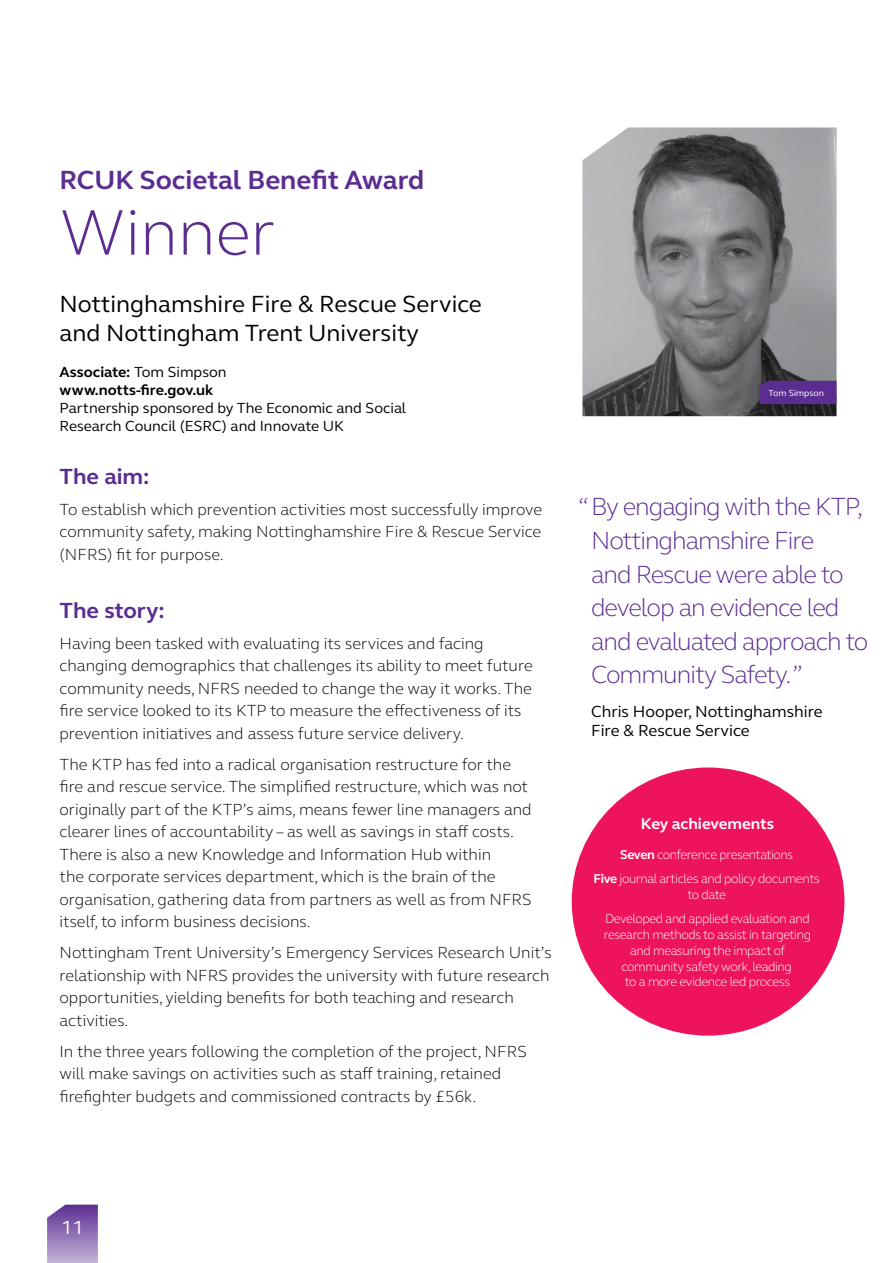
<style>
.page{position:relative;width:893px;height:1263px;background:#fff}
.page>*{position:absolute;margin:0;border:0;box-sizing:border-box;transform-origin:0 0}
.t1{font:300 66px "FS Elliot";color:#5c2d91}
.t2{font:700 27px "FS Elliot";color:#5c2d91}
.t3{font:300 25.5px/33.6px "FS Elliot";letter-spacing:-.04em;color:#5c2d91}
.t4{font:24px/28.8px "FS Elliot";color:#000}
.t5{font:700 22.5px "FS Elliot";color:#5c2d91}
.t6{font:19.5px "FS Elliot";color:#fff}
.t7{font:300 16.5px/22.5px "FS Elliot";color:#000}
.t8{font:16.5px/19.5px "FS Elliot";color:#000}
.t9{font:700 15.9px "FS Elliot";color:#fff}
.t10{font:15px/18px "FS Elliot";color:#000}
.t11{font:700 15px/18px "FS Elliot";color:#000}
.t12{font:300 13.2px/15.8px "FS Elliot";letter-spacing:-.03em;color:#fff;text-align:center}
.t13{font:9px "FS Elliot";color:#fff}
.s1{font-weight:400}
.s2{font-weight:700}
</style>
<div class="page">
<svg style="left:47px;top:1204px;width:51px;height:59px;background:#987ab9"></svg>
<img style="left:583px;top:128px;width:253px;height:288px">
<div style="left:760px;top:381px;width:76px;height:23px;background:#5c2d91"></div>
<div style="left:572px;top:767px;width:272px;height:268px;background:#ed135d;border-radius:50%"></div>
<h2 class="t2" style="left:60px;top:162px;width:366px">RCUK Societal Benefit Award</h2>
<h1 class="t1" style="left:60px;top:188px;width:217px">Winner</h1>
<h3 class="t4" style="left:60px;top:289px;width:424px">Nottinghamshire Fire &amp; Rescue Service and Nottingham Trent University</h3>
<p class="t11" style="left:60px;top:362px;width:169px">Associate: <span class="s1">Tom Simpson </span>www.notts-fire.gov.uk</p>
<p class="t10" style="left:60px;top:398px;width:348px">Partnership sponsored by The Economic and Social<br>Research Council (ESRC) and Innovate UK</p>
<h3 class="t5" style="left:60px;top:461px;width:92px">The aim:</h3>
<p class="t7" style="left:60px;top:497px;width:484px;text-align:justify">To establish which prevention activities most successfully improve community safety, making Nottinghamshire Fire &amp; Rescue Service (NFRS) fit for purpose.</p>
<h3 class="t5" style="left:60px;top:595px;width:107px">The story:</h3>
<p class="t7" style="left:60px;top:631px;width:475px">Having been tasked with evaluating its services and facing changing demographics that challenges its ability to meet future community needs, NFRS needed to change the way it works. The fire service looked to its KTP to measure the effectiveness of its prevention initiatives and assess future service delivery.</p>
<p class="t7" style="left:60px;top:752px;width:474px">The KTP has fed into a radical organisation restructure for the fire and rescue service. The simplified restructure, which was not originally part of the KTP’s aims, means fewer line managers and clearer lines of accountability – as well as savings in staff costs.<br>There is also a new Knowledge and Information Hub within<br>the corporate services department, which is the brain of the organisation, gathering data from partners as well as from NFRS itself, to inform business decisions.</p>
<p class="t7" style="left:60px;top:941px;width:494px">Nottingham Trent University’s Emergency Services Research Unit’s relationship with NFRS provides the university with future research opportunities, yielding benefits for both teaching and research activities.</p>
<p class="t7" style="left:60px;top:1040px;width:469px">In the three years following the completion of the project, NFRS will make savings on activities such as staff training, retained firefighter budgets and commissioned contracts by £56k.</p>
<p class="t13" style="left:768px;top:387px;width:57px">Tom Simpson</p>
<h3 class="t3" style="left:591px;top:489px;width:279px;text-indent:-13px">“By engaging with the KTP,<br>Nottinghamshire Fire<br>and Rescue were able to develop an evidence led and evaluated approach to<br>Community Safety.”</h3>
<p class="t8" style="left:591px;top:701px;width:233px">Chris Hooper, Nottinghamshire<br>Fire &amp; Rescue Service</p>
<p class="t9" style="left:641px;top:812px;width:135px">Key achievements</p>
<p class="t12" style="left:594px;top:842px;width:228px;line-height:24.3px"><span class="s2">Seven</span> conference presentations<br><span class="s2">Five</span> journal articles and policy documents</p>
<p class="t12" style="left:605px;top:882px;width:206px;line-height:24.3px">to date<br>Developed and applied evaluation and</p>
<p class="t12" style="left:604px;top:926px;width:209px">research methods to assist in targeting and measuring the impact of community safety work, leading<br>to a more evidence led process</p>
<p class="t6" style="left:61px;top:1214px;width:24px">11</p>
</div>
